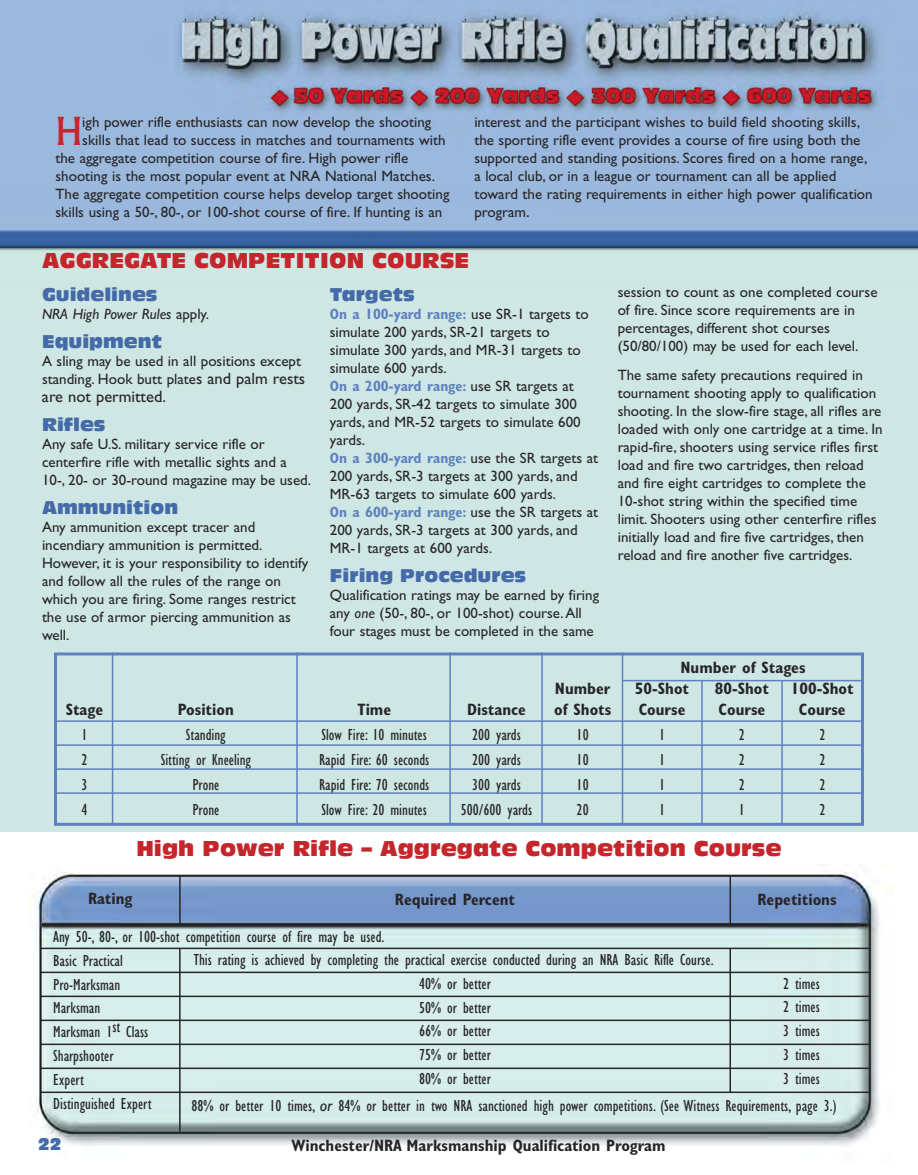
<style>
.page{position:relative;width:918px;height:1175px;background:#fff}
.page>*{position:absolute;margin:0;border:0;box-sizing:border-box;transform-origin:0 0}
.t1{font:37.5px "Albertus MT Std";color:#c4262b}
.t2{font:21px "Antique Olive Std Compact";color:#c4262b}
.t3{font:18px "Antique Olive Std Compact";color:#456aa8}
.t4{font:condensed 16.5px/24.9px "Gill Sans Std";color:#272627;text-align:justify}
.t5{font:700 condensed 16.5px/24.9px "Gill Sans Std";color:#272627}
.t6{font:16.5px "Gill Sans Std";color:#272627}
.t7{font:16.5px "Antique Olive Std Compact";color:#456aa8}
.t8{font:15px/18px "Gill Sans Std";color:#272627}
.t9{font:italic 15px "Gill Sans Std";color:#272627}
.s1{font-size:16.5px}
.s2{font-style:normal}
.s3{font-weight:700;font-stretch:condensed;color:#5f81c0}
.s4{font-style:italic}
.s5{font-weight:400}
.s6{font-weight:700}
.s7{font-style:italic;font-stretch:normal}
</style>
<div class="page">
<img style="left:29px;top:864px;width:850px;height:282px">
<img style="left:0;top:0;width:918px;height:831px">
<div style="left:54px;top:652px;width:810px;height:173px;border:3px solid #5f81c0"></div>
<hr style="left:41px;top:947px;width:829px;height:2px;background:#272627">
<hr style="left:41px;top:971px;width:829px;height:2px;background:#272627">
<hr style="left:41px;top:995px;width:829px;height:2px;background:#272627">
<hr style="left:41px;top:1019px;width:829px;height:2px;background:#272627">
<hr style="left:41px;top:1043px;width:829px;height:2px;background:#272627">
<hr style="left:41px;top:1067px;width:829px;height:2px;background:#272627">
<hr style="left:41px;top:1091px;width:829px;height:2px;background:#272627">
<hr style="left:179px;top:948px;width:2px;height:185px;background:#272627">
<hr style="left:730px;top:948px;width:1px;height:144px;background:#272627">
<hr style="left:730px;top:876px;width:1px;height:48px;background:#272627">
<hr style="left:179px;top:876px;width:2px;height:48px;background:#272627">
<hr style="left:54px;top:720px;width:810px;height:2px;background:#5f81c0">
<hr style="left:54px;top:744px;width:810px;height:2px;background:#5f81c0">
<hr style="left:54px;top:768px;width:810px;height:2px;background:#5f81c0">
<hr style="left:54px;top:792px;width:810px;height:2px;background:#5f81c0">
<hr style="left:112px;top:652px;width:1px;height:171px;background:#5f81c0">
<hr style="left:296px;top:652px;width:2px;height:171px;background:#5f81c0">
<hr style="left:449px;top:652px;width:2px;height:171px;background:#5f81c0">
<hr style="left:541px;top:652px;width:2px;height:171px;background:#5f81c0">
<hr style="left:622px;top:652px;width:1px;height:171px;background:#5f81c0">
<hr style="left:623px;top:680px;width:241px;height:1px;background:#5f81c0">
<hr style="left:701px;top:680px;width:2px;height:143px;background:#5f81c0">
<hr style="left:781px;top:680px;width:2px;height:143px;background:#5f81c0">
<p class="t1" style="left:56px;top:117px;width:28px">H</p>
<p class="t8" style="left:82px;top:115px;width:351px">igh power rifle enthusiasts can now develop the shooting</p>
<p class="t8" style="left:82px;top:133px;width:365px">skills that lead to success in matches and tournaments with</p>
<p class="t8" style="left:55px;top:151px;width:354px">the aggregate competition course of fire. High power rifle</p>
<p class="t8" style="left:55px;top:169px;width:381px">shooting is the most popular event at NRA National Matches.</p>
<p class="t8" style="left:55px;top:187px;width:395px">The aggregate competition course helps develop target shooting</p>
<p class="t8" style="left:55px;top:205px;width:388px">skills using a 50-, 80-, or 100-shot course of fire. If hunting is an</p>
<p class="t8" style="left:474px;top:115px;width:400px">interest and the participant wishes to build field shooting skills, the sporting rifle event provides a course of fire using both the supported and standing positions. Scores fired on a home range, a local club, or in a league or tournament can all be applied toward the rating requirements in either high power qualification program<span class="s1">.</span></p>
<p class="t2" style="left:42px;top:252px;width:429px">AGGREGATE COMPETITION COURSE</p>
<p class="t3" style="left:42px;top:287px;width:117px">Guidelines</p>
<p class="t9" style="left:42px;top:308px;width:169px">NRA High Power Rules <span class="s2">apply.</span></p>
<p class="t3" style="left:42px;top:334px;width:122px">Equipment</p>
<p class="t8" style="left:42px;top:353px;width:265px">A sling may be used in all positions except standing. Hook butt plate<span class="s1">s and palm rests</span></p>
<p class="t6" style="left:42px;top:390px;width:126px">are not permitted.</p>
<p class="t3" style="left:42px;top:417px;width:65px">Rifles</p>
<p class="t8" style="left:42px;top:436px;width:271px">Any safe U.S. military service rifle or centerfire rifle with metallic sights and a<br>10-, 20- or 30-round magazine may be used.</p>
<p class="t3" style="left:42px;top:500px;width:138px">Ammunition</p>
<p class="t8" style="left:42px;top:519px;width:268px">Any ammunition except tracer and incendiary ammunition is permitted.<br>However, it is your responsibility to identify and follow all the rules of the range on which you are firing. Some ranges restrict the use of armor piercing ammunition as well.</p>
<p class="t3" style="left:330px;top:287px;width:86px">Targets</p>
<p class="t8" style="left:330px;top:306px;width:270px"><span class="s3">On a 100-yard range:</span> use SR-1 targets to simulate 200 yards, SR-21 targets to simulate 300 yards, and MR-31 targets to simulate 600 yards.<br><span class="s3">On a 200-yard range:</span> use SR targets at 200 yards, SR-42 targets to simulate 300 yards, and MR-52 targets to simulate 600 yards.<br><span class="s3">On a 300-yard range:</span> use the SR targets at 200 yards, SR-3 targets at 300 yards, and MR-63 targets to simulate 600 yards.<br><span class="s3">On a 600-yard range:</span> use the SR targets at 200 yards, SR-3 targets at 300 yards, and MR-1 targets at 600 yards.</p>
<p class="t3" style="left:330px;top:568px;width:198px">Firing Procedures</p>
<p class="t8" style="left:330px;top:587px;width:271px">Qualification ratings may be earned by firing any <span class="s4">one</span> (50-, 80-, or 100-shot) course.All four stages must be completed in the same</p>
<p class="t8" style="left:618px;top:285px;width:261px">session to count as one completed course of fire. Since score requirements are in percentages, different shot courses (50/80/100) may be used for each level.</p>
<p class="t8" style="left:618px;top:367px;width:267px">The same safety precautions required in tournament shooting apply to qualification shooting. In the slow-fire stage, all rifles are loaded with only one cartridge at a time. In rapid-fire, shooters using service rifles first load and fire two cartridges, then reload and fire eight cartridges to complete the 10-shot string within the specified time limit. Shooters using other centerfire rifles initially load and fire five cartridges, then reload and fire another five cartridges.</p>
<p class="t5" style="left:681px;top:656px;width:127px">Number of Stages</p>
<p class="t5" style="left:66px;top:698px;width:39px;text-align:center">Stage<br><span class="s5">1<br>2<br>3<br>4</span></p>
<p class="t4" style="left:161px;top:698px;width:92px;text-align:center"><span class="s6">Position<br></span>Standing<br>Sitting or Kneeling<br>Prone<br>Prone</p>
<p class="t4" style="left:319px;top:698px;width:112px;text-align:center"><span class="s6">Time<br></span>Slow Fire: 10 minutes<br>Rapid Fire: 60 seconds<br>Rapid Fire: 70 seconds<br>Slow Fire: 20 minutes</p>
<p class="t4" style="left:461px;top:698px;width:73px;text-align:center"><span class="s6">Distance<br></span>200 yards<br>200 yards<br>300 yards<br>500/600 yards</p>
<p class="t5" style="left:554px;top:680px;width:59px;line-height:20.2px">Number of Shots</p>
<p class="t5" style="left:635px;top:680px;width:56px;line-height:20.2px">50-Shot<br>Course</p>
<p class="t5" style="left:715px;top:680px;width:56px;line-height:20.2px">80-Shot<br>Course</p>
<p class="t5" style="left:791px;top:680px;width:64px;line-height:20.2px;text-align:center">100-Shot<br>Course</p>
<p class="t4" style="left:659px;top:724px;width:8px">1<br>1<br>1<br>1</p>
<p class="t4" style="left:739px;top:724px;width:8px">2<br>2<br>2<br>1</p>
<p class="t4" style="left:819px;top:724px;width:8px">2<br>2<br>2<br>2</p>
<p class="t4" style="left:577px;top:724px;width:14px">10<br>10<br>10<br>20</p>
<p class="t2" style="left:136px;top:840px;width:647px">High Power Rifle – Aggregate Competition Course</p>
<p class="t5" style="left:88px;top:887px;width:46px">Rating</p>
<p class="t5" style="left:395px;top:888px;width:122px">Required Percent</p>
<p class="t5" style="left:757px;top:888px;width:81px">Repetitions</p>
<p class="t4" style="left:53px;top:926px;width:333px">Any 50-, 80-, or 100-shot competition course of fire may be used.</p>
<p class="t4" style="left:194px;top:948px;width:521px">This rating is achieved by completing the practical exercise conducted during an NRA Basic Rifle Course.</p>
<p class="t4" style="left:419px;top:972px;width:73px">40% or better</p>
<p class="t4" style="left:419px;top:996px;width:73px">50% or better</p>
<p class="t4" style="left:419px;top:1020px;width:73px">66% or better</p>
<p class="t4" style="left:419px;top:1043px;width:73px">75% or better</p>
<p class="t4" style="left:419px;top:1067px;width:73px">80% or better</p>
<p class="t4" style="left:192px;top:1094px;width:647px">88% or better 10 times, <span class="s7">or</span> 84% or better in two NRA sanctioned high power competitions. (See Witness Requirements, page 3.)</p>
<p class="t4" style="left:53px;top:949px;width:100px;line-height:23.9px;text-align:left">Basic Practical<br>Pro-Marksman<br>Marksman<br>Marksman 1st Class<br>Sharpshooter<br>Expert<br>Distinguished Expert</p>
<p class="t4" style="left:783px;top:972px;width:38px;line-height:23.9px">2 times 2 times 3 times 3 times 3 times</p>
<p class="t7" style="left:38px;top:1137px;width:25px">22</p>
<p class="t5" style="left:291px;top:1134px;width:376px">Winchester/NRA Marksmanship Qualification Program</p>
</div>
